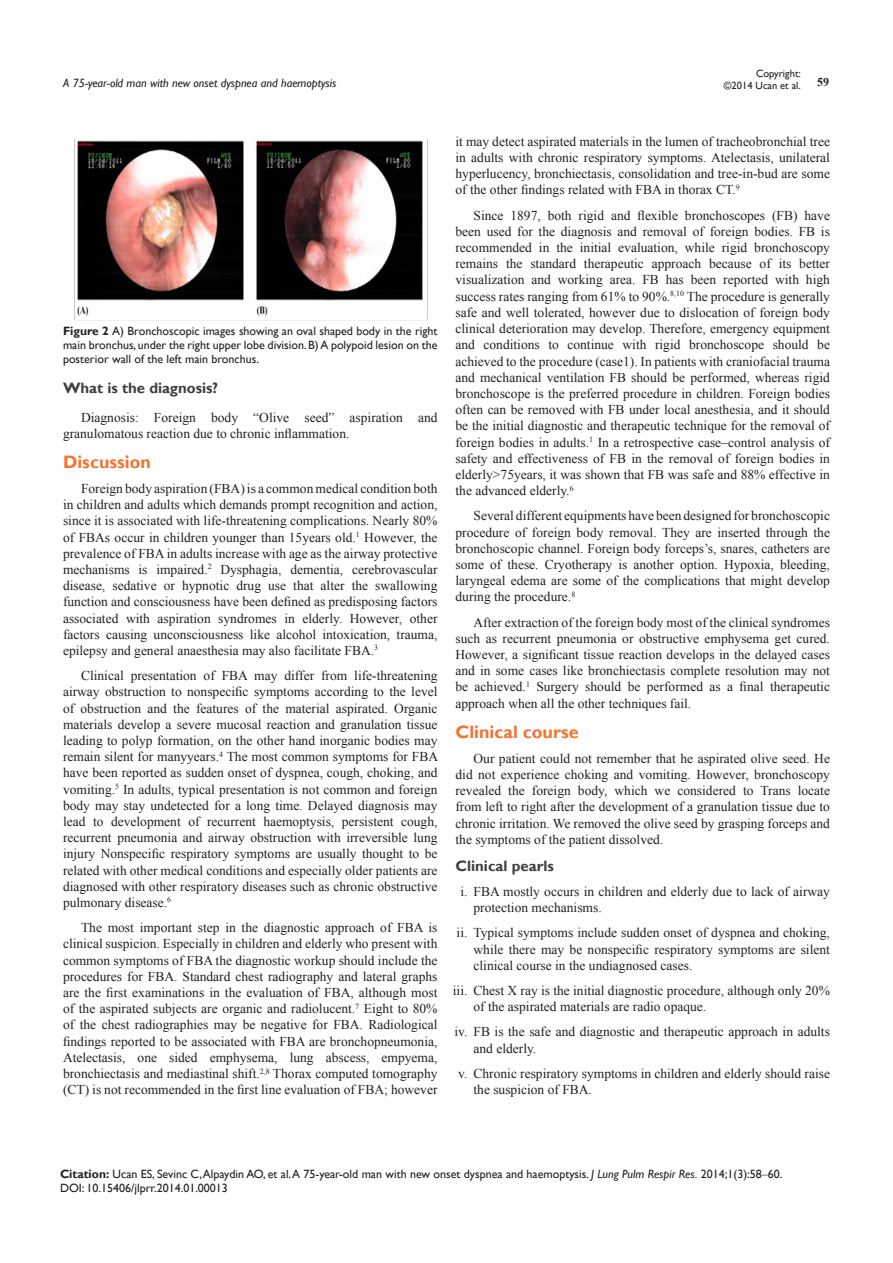
<style>
.page{position:relative;width:893px;height:1263px;background:#fff}
.page>*{position:absolute;margin:0;border:0;box-sizing:border-box;transform-origin:0 0}
.List_Paragraph{font:700 18px "Gill Sans";color:#f37331}
.t1{font:700 15px "Gill Sans";color:#3e3e3f}
.t2{font:13.5px/16.2px "Times New Roman";color:#231f20;text-align:justify}
.Citation{font:12px/14.4px "Gill Sans";color:#231f20;text-align:justify}
.t3{font:italic 12px "Gill Sans";color:#231f20}
.t4{font:700 12px "Times New Roman";color:#231f20}
.t5{font:10.5px/12.6px "Gill Sans";color:#231f20;text-align:right}
.s1{font-weight:700}
.s2{font-style:italic}
.s3{font-family:"Times New Roman"}
</style>
<div class="page">
<img style="left:74px;top:140px;width:349px;height:180px">
<p class="t5" style="left:724px;top:67px;width:78px">Copyright:<br>©2014 Ucan et al.</p>
<p class="t3" style="left:63px;top:76px;width:275px">A 75-year-old man with new onset dyspnea and haemoptysis</p>
<p class="t4" style="left:817px;top:73px;width:13px">59</p>
<p class="Citation" style="left:63px;top:323px;width:376px"><span class="s1">Figure 2</span> A) Bronchoscopic images showing an oval shaped body in the right main bronchus, under the right upper lobe division. B) A polypoid lesion on the posterior wall of the left main bronchus.</p>
<p class="t1" style="left:63px;top:379px;width:157px">What is the diagnosis?</p>
<p class="t2" style="left:63px;top:409px;width:376px;text-indent:18px">Diagnosis: Foreign body “Olive seed” aspiration and granulomatous reaction due to chronic inflammation.</p>
<p class="List_Paragraph" style="left:63px;top:451px;width:89px">Discussion</p>
<p class="t2" style="left:63px;top:480px;width:376px;text-indent:18px">Foreign body aspiration (FBA) is a common medical condition both in children and adults which demands prompt recognition and action, since it is associated with life-threatening complications. Nearly 80% of FBAs occur in children younger than 15years old.<sup>1</sup> However, the prevalence of FBA in adults increase with age as the airway protective mechanisms is impaired.<sup>2</sup> Dysphagia, dementia, cerebrovascular disease, sedative or hypnotic drug use that alter the swallowing function and consciousness have been defined as predisposing factors associated with aspiration syndromes in elderly. However, other factors causing unconsciousness like alcohol intoxication, trauma, epilepsy and general anaesthesia may also facilitate FBA.<sup>3</sup></p>
<p class="t2" style="left:63px;top:667px;width:377px;text-indent:18px">Clinical presentation of FBA may differ from life-threatening airway obstruction to nonspecific symptoms according to the level of obstruction and the features of the material aspirated. Organic materials develop a severe mucosal reaction and granulation tissue leading to polyp formation, on the other hand inorganic bodies may remain silent for manyyears.<sup>4</sup> The most common symptoms for FBA have been reported as sudden onset of dyspnea, cough, choking, and vomiting.<sup>5</sup> In adults, typical presentation is not common and foreign body may stay undetected for a long time. Delayed diagnosis may lead to development of recurrent haemoptysis, persistent cough, recurrent pneumonia and airway obstruction with irreversible lung injury Nonspecific respiratory symptoms are usually thought to be related with other medical conditions and especially older patients are diagnosed with other respiratory diseases such as chronic obstructive pulmonary disease.<sup>6</sup></p>
<p class="t2" style="left:63px;top:919px;width:376px;text-indent:18px">The most important step in the diagnostic approach of FBA is clinical suspicion. Especially in children and elderly who present with common symptoms of FBA the diagnostic workup should include the procedures for FBA. Standard chest radiography and lateral graphs are the first examinations in the evaluation of FBA, although most of the aspirated subjects are organic and radiolucent.<sup>7</sup> Eight to 80% of the chest radiographies may be negative for FBA. Radiological findings reported to be associated with FBA are bronchopneumonia, Atelectasis, one sided emphysema, lung abscess, empyema, bronchiectasis and mediastinal shift.<sup>2,8</sup> Thorax computed tomography (CT) is not recommended in the first line evaluation of FBA; however</p>
<p class="t2" style="left:455px;top:133px;width:376px">it may detect aspirated materials in the lumen of tracheobronchial tree in adults with chronic respiratory symptoms. Atelectasis, unilateral hyperlucency, bronchiectasis, consolidation and tree-in-bud are some of the other findings related with FBA in thorax CT.<sup>9</sup></p>
<p class="t2" style="left:455px;top:207px;width:376px;text-indent:18px">Since 1897, both rigid and flexible bronchoscopes (FB) have been used for the diagnosis and removal of foreign bodies. FB is recommended in the initial evaluation, while rigid bronchoscopy remains the standard therapeutic approach because of its better visualization and working area. FB has been reported with high success rates ranging from 61% to 90%.<sup>8,10</sup> The procedure is generally safe and well tolerated, however due to dislocation of foreign body clinical deterioration may develop. Therefore, emergency equipment and conditions to continue with rigid bronchoscope should be achieved to the procedure (case1). In patients with craniofacial trauma and mechanical ventilation FB should be performed, whereas rigid bronchoscope is the preferred procedure in children. Foreign bodies often can be removed with FB under local anesthesia, and it should be the initial diagnostic and therapeutic technique for the removal of foreign bodies in adults.<sup>1</sup> In a retrospective case–control analysis of safety and effectiveness of FB in the removal of foreign bodies in elderly&gt;75years, it was shown that FB was safe and 88% effective in the advanced elderly.<sup>6</sup></p>
<p class="t2" style="left:455px;top:507px;width:376px;text-indent:18px">Several different equipments have been designed for bronchoscopic procedure of foreign body removal. They are inserted through the bronchoscopic channel. Foreign body forceps’s, snares, catheters are some of these. Cryotherapy is another option. Hypoxia, bleeding, laryngeal edema are some of the complications that might develop during the procedure.<sup>8</sup></p>
<p class="t2" style="left:455px;top:614px;width:376px;text-indent:18px">After extraction of the foreign body most of the clinical syndromes such as recurrent pneumonia or obstructive emphysema get cured.<br>However, a significant tissue reaction develops in the delayed cases and in some cases like bronchiectasis complete resolution may not be achieved.<sup>1</sup> Surgery should be performed as a final therapeutic approach when all the other techniques fail.</p>
<p class="List_Paragraph" style="left:455px;top:721px;width:125px">Clinical course</p>
<p class="t2" style="left:455px;top:750px;width:376px;text-indent:18px">Our patient could not remember that he aspirated olive seed. He did not experience choking and vomiting. However, bronchoscopy revealed the foreign body, which we considered to Trans locate from left to right after the development of a granulation tissue due to chronic irritation. We removed the olive seed by grasping forceps and the symptoms of the patient dissolved.</p>
<p class="t1" style="left:455px;top:857px;width:100px">Clinical pearls</p>
<p class="t2" style="left:473px;top:883px;width:358px;text-indent:-13px">i. FBA mostly occurs in children and elderly due to lack of airway protection mechanisms.</p>
<p class="t2" style="left:473px;top:924px;width:358px;text-indent:-17px">ii. Typical symptoms include sudden onset of dyspnea and choking, while there may be nonspecific respiratory symptoms are silent clinical course in the undiagnosed cases.</p>
<p class="t2" style="left:473px;top:982px;width:358px;text-indent:-21px">iii. Chest X ray is the initial diagnostic procedure, although only 20% of the aspirated materials are radio opaque.</p>
<p class="t2" style="left:473px;top:1023px;width:358px;text-indent:-19px">iv. FB is the safe and diagnostic and therapeutic approach in adults and elderly.</p>
<p class="t2" style="left:473px;top:1065px;width:358px;text-indent:-15px">v. Chronic respiratory symptoms in children and elderly should raise the suspicion of FBA.</p>
<p class="Citation" style="left:60px;top:1167px;width:724px"><span class="s1">Citation:</span> Ucan ES, Sevinc C, Alpaydin AO, et al. A 75-year-old man with new onset dyspnea and haemoptysis. <span class="s2">J Lung Pulm Respir Res.</span> 2014;1(3):58<span class="s3">‒</span>60.</p>
<p class="Citation" style="left:60px;top:1181px;width:169px">DOI: 10.15406/jlprr.2014.01.00013</p>
</div>
